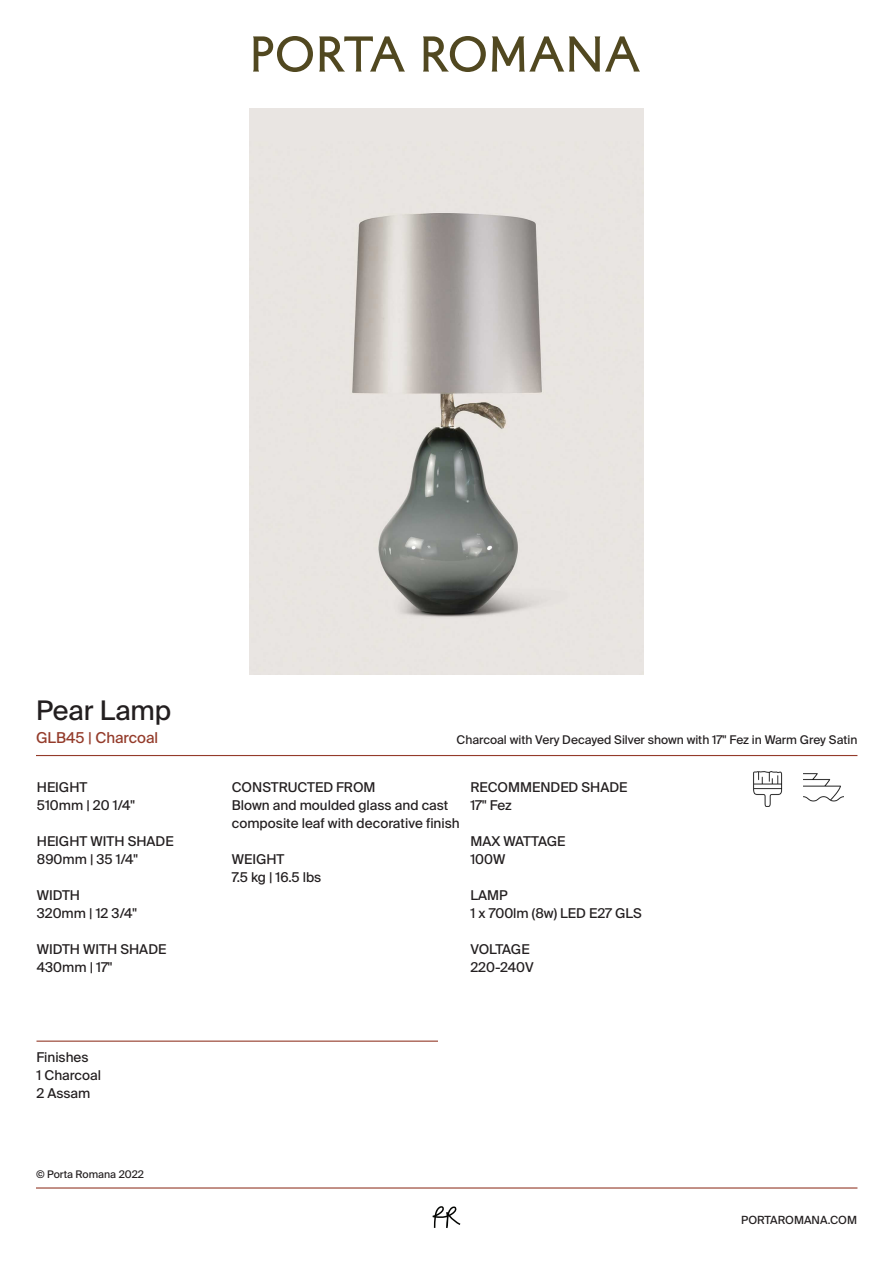
<style>
.page{position:relative;width:893px;height:1263px;background:#fff}
.page>*{position:absolute;margin:0;border:0;box-sizing:border-box;transform-origin:0 0}
.t1{font:27px "Suisse Intl";color:#231f20}
.t2{font:15px "Suisse Intl";color:#943b2a}
.t3{font:13.5px/18px "Suisse Intl";color:#231f20}
.t4{font:12px "Suisse Intl";color:#231f20}
.t5{font:11.25px "Suisse Intl";color:#231f20}
.t6{font:10.5px "Suisse Intl";color:#231f20}
</style>
<div class="page">
<hr style="left:36px;top:755px;width:821px;height:1px;background:#943b2a">
<img style="left:250px;top:108px;width:393px;height:566px">
<svg style="left:253px;top:36px;width:60px;height:36px"></svg>
<svg style="left:319px;top:36px;width:86px;height:36px"></svg>
<svg style="left:423px;top:36px;width:63px;height:36px"></svg>
<svg style="left:492px;top:36px;width:148px;height:36px"></svg>
<hr style="left:36px;top:1040px;width:402px;height:2px;background:#943b2a">
<svg style="left:433px;top:1206px;width:27px;height:22px"></svg>
<hr style="left:36px;top:1187px;width:821px;height:1px;background:#943b2a">
<img style="left:753px;top:772px;width:30px;height:35px">
<img style="left:803px;top:773px;width:40px;height:29px">
<h1 class="t1" style="left:36px;top:695px;width:137px">Pear Lamp</h1>
<p class="t2" style="left:36px;top:729px;width:124px">GLB45 | Charcoal</p>
<p class="t4" style="left:457px;top:733px;width:402px">Charcoal with Very Decayed Silver shown with 17" Fez in Warm Grey Satin</p>
<p class="t3" style="left:37px;top:778px;width:100px">HEIGHT<br>510mm | 20 1/4"</p>
<p class="t3" style="left:37px;top:832px;width:138px">HEIGHT WITH SHADE<br>890mm | 35 1/4"</p>
<p class="t3" style="left:37px;top:886px;width:101px">WIDTH<br>320mm | 12 3/4"</p>
<p class="t3" style="left:37px;top:940px;width:131px">WIDTH WITH SHADE<br>430mm | 17"</p>
<p class="t3" style="left:36px;top:1048px;width:66px">Finishes<br>1 Charcoal<br>2 Assam</p>
<p class="t6" style="left:36px;top:1168px;width:109px">© Porta Romana 2022</p>
<p class="t3" style="left:232px;top:778px;width:229px">CONSTRUCTED FROM<br>Blown and moulded glass and cast composite leaf with decorative finish</p>
<p class="t3" style="left:232px;top:850px;width:91px">WEIGHT<br>7.5 kg | 16.5 lbs</p>
<p class="t3" style="left:470px;top:778px;width:159px">RECOMMENDED SHADE<br>17" Fez</p>
<p class="t3" style="left:470px;top:832px;width:97px">MAX WATTAGE<br>100W</p>
<p class="t3" style="left:470px;top:886px;width:173px">LAMP<br>1 x 700lm (8w) LED E27 GLS</p>
<p class="t3" style="left:470px;top:940px;width:65px">VOLTAGE<br>220-240V</p>
<p class="t5" style="left:741px;top:1213px;width:117px">PORTAROMANA.COM</p>
</div>
